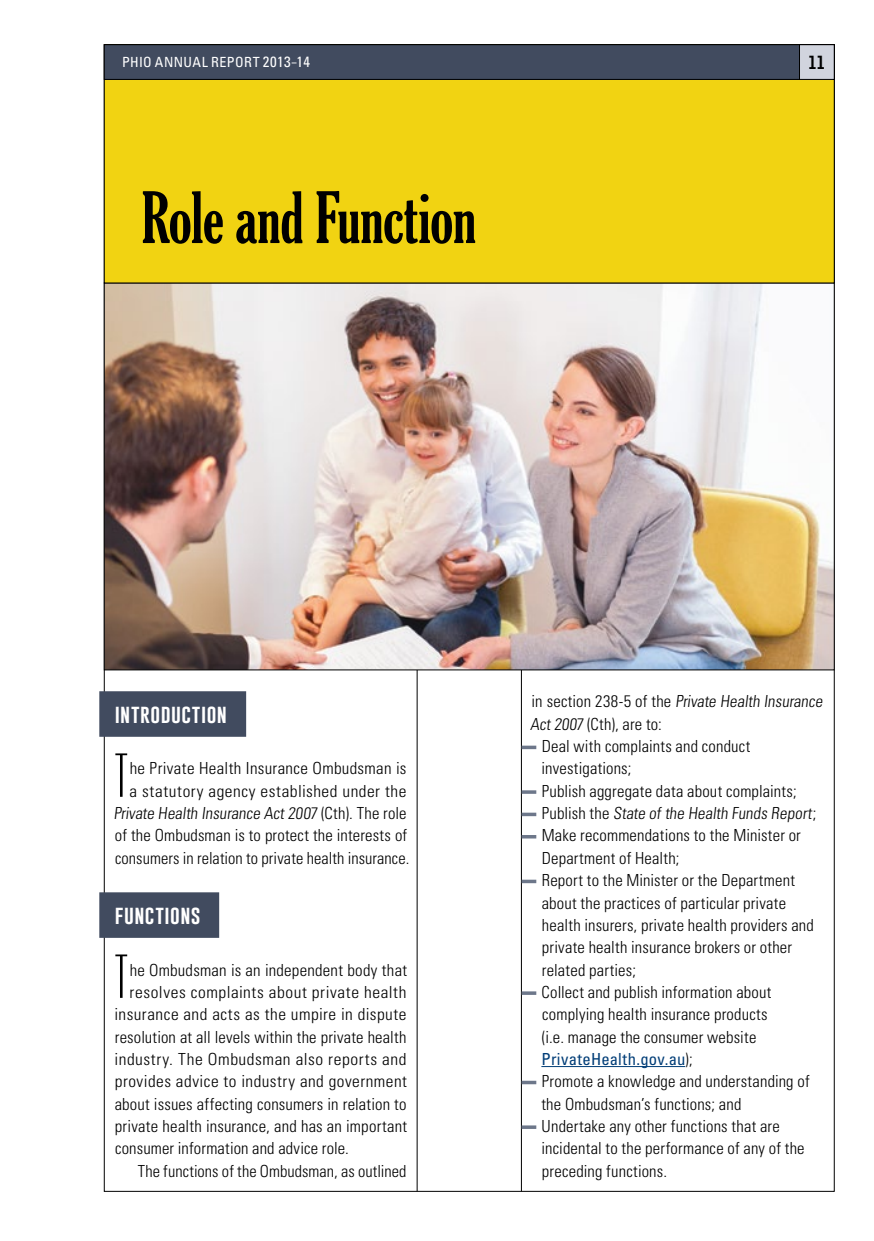
<style>
.page{position:relative;width:874px;height:1241px;background:#fff}
.page>*{position:absolute;margin:0;border:0;box-sizing:border-box;transform-origin:0 0}
.t1{font:extra-condensed 68.25px "Gloucester";letter-spacing:-.005em;color:#000}
.t2{font:100 ultra-condensed 60.02px "Univers LT Std";color:#000;scale:1.08 1}
.t3{font:16.97px "Gobold";letter-spacing:.025em;color:#fff;scale:1.14 1}
.t4{font:300 condensed 16.62px/22.4px "Univers LT Std";letter-spacing:.015em;color:#000;text-align:right}
.t5{font:italic 300 condensed 16.62px "Univers LT Std";color:#000}
.t6{font:300 condensed 16.62px "Univers LT Std";letter-spacing:.015em;color:#000;scale:1.04 1}
.t7{font:300 condensed 16.62px "Univers LT Std";letter-spacing:.035em;color:#000;scale:1.04 1}
.t8{font:300 condensed 16.62px "Univers LT Std";letter-spacing:.035em;color:#000;scale:1.05 1}
.t9{font:condensed 16.62px "Univers LT Std";letter-spacing:.015em;color:#003d77}
.t10{font:condensed 14px "Univers LT Std";letter-spacing:.03em;color:#fff}
.t11{font:13.83px "Gobold";color:#000;scale:1.14 1}
.s1{font-size:14.88px}
.s2{font-style:italic}
.s3{font-style:normal}
.s4{font-weight:300;color:#000}
</style>
<div class="page">
<hr style="left:416px;top:45px;width:1px;height:1146px;background:#000">
<hr style="left:521px;top:45px;width:1px;height:1146px;background:#000">
<div style="left:99px;top:691px;width:147px;height:45px;background:#414b5f"></div>
<div style="left:99px;top:892px;width:120px;height:45px;background:#414b5f"></div>
<svg style="left:521px;top:745px;width:15px;height:4px"></svg>
<hr style="left:521px;top:790px;width:15px;height:3px;background:#6d778a">
<svg style="left:521px;top:812px;width:15px;height:4px"></svg>
<svg style="left:521px;top:834px;width:15px;height:4px"></svg>
<svg style="left:521px;top:879px;width:15px;height:4px"></svg>
<hr style="left:521px;top:991px;width:15px;height:3px;background:#6d778a">
<hr style="left:541px;top:1065px;width:144px;height:1px;background:#003d77">
<svg style="left:521px;top:1080px;width:15px;height:4px"></svg>
<hr style="left:521px;top:1125px;width:15px;height:3px;background:#6d778a">
<img style="left:106px;top:285px;width:726px;height:383px">
<div style="left:104px;top:45px;width:729px;height:238px;background:#f1d312"></div>
<div style="left:104px;top:45px;width:729px;height:34px;background:#414b5f"></div>
<div style="left:104px;top:44px;width:730px;height:36px;border:1px solid #000"></div>
<div style="left:799px;top:45px;width:34px;height:34px;background:#d1d4de"></div>
<div style="left:798px;top:44px;width:36px;height:36px;border:1px solid #000"></div>
<p class="t10" style="left:122px;top:54px;width:189px">PHIO ANNUAL REPORT <span class="s1">2013–14</span></p>
<p class="t11" style="left:808px;top:53px;width:16px">11</p>
<h1 class="t1" style="left:142px;top:179px;width:336px">Role and Function</h1>
<p class="t3" style="left:115px;top:703px;width:100px">INTRODUCTION</p>
<p class="t2" style="left:116px;top:744px;width:12px">T</p>
<p class="t4" style="left:114px;top:757px;width:297px">he Private Health Insurance Ombudsman is<br>a statutory agency established under the <span class="s2">Private Health Insurance Act 2007</span> (Cth). The role of the Ombudsman is to protect the interests of consumers in relation to private health insurance.</p>
<p class="t3" style="left:115px;top:904px;width:77px">FUNCTIONS</p>
<p class="t2" style="left:116px;top:945px;width:12px">T</p>
<p class="t4" style="left:130px;top:958px;width:279px">he Ombudsman is an independent body that</p>
<p class="t7" style="left:129px;top:981px;width:267px">resolves complaints about private health</p>
<p class="t6" style="left:114px;top:1004px;width:282px">insurance and acts as the umpire in dispute</p>
<p class="t4" style="left:115px;top:1025px;width:293px">resolution at all levels within the private health</p>
<p class="t8" style="left:114px;top:1048px;width:279px">industry. The Ombudsman also reports and</p>
<p class="t6" style="left:115px;top:1071px;width:282px">provides advice to industry and government</p>
<p class="t4" style="left:115px;top:1092px;width:293px">about issues affecting consumers in relation to</p>
<p class="t4" style="left:115px;top:1114px;width:294px">private health insurance, and has an important</p>
<p class="t4" style="left:115px;top:1136px;width:235px">consumer information and advice role.</p>
<p class="t4" style="left:138px;top:1159px;width:270px">The functions of the Ombudsman, as outlined</p>
<p class="t5" style="left:531px;top:691px;width:292px"><span class="s3">in section 238-5 of the</span> Private Health Insurance</p>
<p class="t4" style="left:529px;top:712px;width:133px"><span class="s2">Act 2007</span> (Cth), are to:</p>
<p class="t4" style="left:541px;top:735px;width:210px">Deal with complaints and conduct</p>
<p class="t4" style="left:541px;top:757px;width:91px">investigations;</p>
<p class="t4" style="left:541px;top:779px;width:256px">Publish aggregate data about complaints;</p>
<p class="t5" style="left:541px;top:803px;width:276px"><span class="s3">Publish the</span> State of the Health Funds Report<span class="s3">;</span></p>
<p class="t4" style="left:541px;top:824px;width:260px">Make recommendations to the Minister or</p>
<p class="t4" style="left:541px;top:846px;width:139px">Department of Health;</p>
<p class="t4" style="left:541px;top:869px;width:254px">Report to the Minister or the Department</p>
<p class="t4" style="left:541px;top:891px;width:246px">about the practices of particular private</p>
<p class="t4" style="left:541px;top:913px;width:273px">health insurers, private health providers and</p>
<p class="t4" style="left:541px;top:936px;width:251px">private health insurance brokers or other</p>
<p class="t4" style="left:541px;top:958px;width:96px">related parties;</p>
<p class="t4" style="left:541px;top:980px;width:231px">Collect and publish information about</p>
<p class="t4" style="left:542px;top:1003px;width:227px">complying health insurance products</p>
<p class="t4" style="left:541px;top:1025px;width:216px">(i.e. manage the consumer website</p>
<p class="t9" style="left:541px;top:1048px;width:153px">PrivateHealth.gov.au<span class="s4">);</span></p>
<p class="t4" style="left:541px;top:1069px;width:269px">Promote a knowledge and understanding of</p>
<p class="t4" style="left:541px;top:1092px;width:201px">the Ombudsman’s functions; and</p>
<p class="t4" style="left:541px;top:1114px;width:239px">Undertake any other functions that are</p>
<p class="t4" style="left:541px;top:1136px;width:264px">incidental to the performance of any of the</p>
<p class="t4" style="left:541px;top:1159px;width:127px">preceding functions.</p>
</div>
